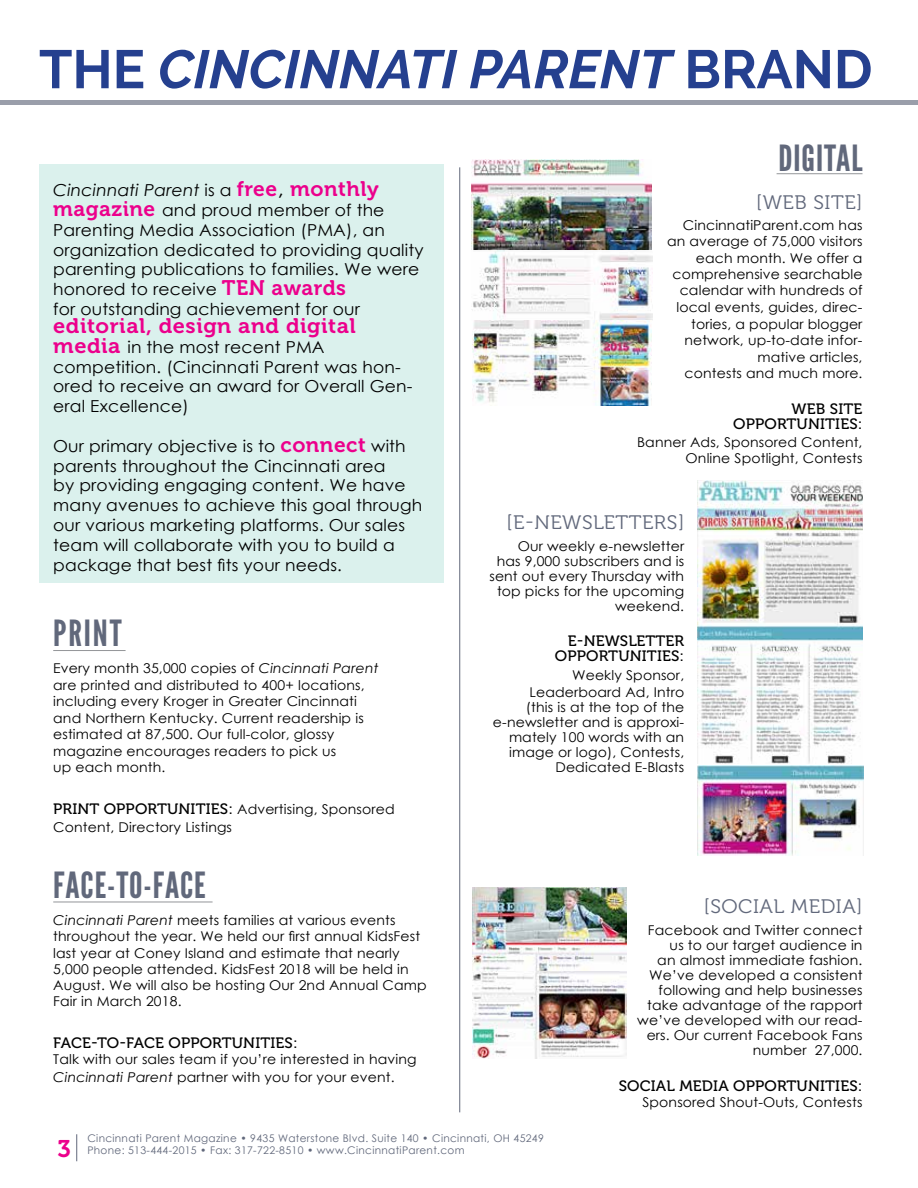
<style>
.page{position:relative;width:918px;height:1188px;background:#fff}
.page>*{position:absolute;margin:0;border:0;box-sizing:border-box;transform-origin:0 0}
.t1{font:italic 700 54px "Raleway";color:#25408f}
.t2{font:36px "League Gothic";letter-spacing:.025em;color:#61687b;scale:1.05 1}
.t3{font:24px "Museo 700";color:#ec008c}
.t4{font:21px "Museo 700";letter-spacing:.025em;color:#ec008c;scale:1.04 1}
.t5{font:19.5px "Museo 300";letter-spacing:.025em;color:#61687b;scale:1.05 1}
.t6{font:16.5px/19.8px "Century Gothic";letter-spacing:.01em;color:#000;scale:1.04 1}
.t7{font:15px/15px "Museo 500";letter-spacing:.01em;color:#000;text-align:right;scale:1.04 1}
.t8{font:13.5px/16.5px "Century Gothic";letter-spacing:.01em;color:#000;text-align:right;scale:1.04 1}
.t9{font:10.5px/12.6px "Century Gothic";letter-spacing:.03em;color:#61687b}
.s1{font-style:normal}
.s2{font-style:italic}
.s3{font-family:"Museo 700";font-size:21px;color:#ec008c}
.s4{font-size:21px}
.s5{font-family:"Museo 500";font-size:15px}
</style>
<div class="page">
<hr style="left:0;top:100px;width:918px;height:4px;background:#9a9eaa">
<div style="left:39px;top:164px;width:405px;height:419px;background:#dbf1ed"></div>
<hr style="left:459px;top:167px;width:1px;height:945px;background:#61687b">
<hr style="left:777px;top:173px;width:86px;height:1px;background:#939598">
<hr style="left:53px;top:650px;width:73px;height:1px;background:#939598">
<hr style="left:53px;top:902px;width:160px;height:1px;background:#939598">
<img style="left:698px;top:480px;width:165px;height:376px">
<svg style="left:76px;top:1134px;width:1px;height:27px"></svg>
<img style="left:471px;top:160px;width:181px;height:245px">
<img style="left:473px;top:887px;width:154px;height:172px">
<h1 class="t1" style="left:39px;top:38px;width:835px"><span class="s1">THE</span> CINCINNATI PARENT <span class="s1">BRAND</span></h1>
<p class="t6" style="left:53px;top:180px;width:358px"><span class="s2">Cincinnati Parent</span> is a <span class="s3">free</span><span class="s4">,</span> <span class="s3">monthly magazine</span> and proud member of the Parenting Media Association (PMA), an organization dedicated to providing quality parenting publications to families. We were honored to receive <span class="s3">TEN awards<br></span>for outstanding achievement for our</p>
<h3 class="t4" style="left:53px;top:314px;width:293px">editorial, design and digital</h3>
<p class="t6" style="left:53px;top:337px;width:347px"><span class="s3">media</span> in the most recent PMA competition. (Cincinnati Parent was hon&shy;ored to receive an award for Overall Gen&shy;eral Excellence)</p>
<p class="t6" style="left:53px;top:436px;width:356px">Our primary objective is to <span class="s3">connect</span> with parents throughout the Cincinnati area<br>by providing engaging content. We have many avenues to achieve this goal through our various marketing platforms. Our sales team will collaborate with you to build a package that best fits your needs.</p>
<h2 class="t2" style="left:53px;top:613px;width:67px">PRINT</h2>
<p class="t8" style="left:53px;top:660px;width:314px;text-align:left">Every month 35,000 copies of <span class="s2">Cincinnati Parent </span>are printed and distributed to 400+ locations, including every Kroger in Greater Cincinnati and Northern Kentucky. Current readership is estimated at 87,500. Our full-color, glossy magazine encourages readers to pick us<br>up each month.</p>
<p class="t8" style="left:53px;top:800px;width:330px;line-height:18px;text-align:left"><span class="s5">PRINT OPPORTUNITIES:</span> Advertising, Sponsored<br>Content, Directory Listings</p>
<h2 class="t2" style="left:53px;top:865px;width:147px">FACE-TO-FACE</h2>
<p class="t8" style="left:53px;top:912px;width:361px;text-align:left"><span class="s2">Cincinnati Parent</span> meets families at various events throughout the year. We held our first annual KidsFest last year at Coney Island and estimate that nearly 5,000 people attended. KidsFest 2018 will be held in August. We will also be hosting Our 2nd Annual Camp Fair in March 2018.</p>
<p class="t7" style="left:53px;top:1036px;width:237px">FACE-TO-FACE OPPORTUNITIES:</p>
<p class="t8" style="left:53px;top:1050px;width:351px;line-height:18px;text-align:left">Talk with our sales team if you’re interested in having<br><span class="s2">Cincinnati Parent</span> partner with you for your event.</p>
<h2 class="t2" style="left:779px;top:138px;width:81px">DIGITAL</h2>
<h3 class="t5" style="left:756px;top:191px;width:103px">[WEB SITE]</h3>
<p class="t8" style="left:667px;top:216px;width:189px">CincinnatiParent.com has an average of 75,000 visitors each month. We offer a comprehensive searchable calendar with hundreds of local events, guides, direc&shy;tories, a popular blogger network, up-to-date infor&shy;mative articles,<br>contests and much more.</p>
<p class="t7" style="left:733px;top:401px;width:126px">WEB SITE<br>OPPORTUNITIES:</p>
<p class="t8" style="left:637px;top:434px;width:218px">Banner Ads, Sponsored Content,<br>Online Spotlight, Contests</p>
<h3 class="t5" style="left:507px;top:512px;width:171px">[E-NEWSLETTERS]</h3>
<p class="t8" style="left:489px;top:539px;width:189px;line-height:15px">Our weekly e-newsletter<br>has 9,000 subscribers and is sent out every Thursday with top picks for the upcoming weekend.</p>
<p class="t7" style="left:555px;top:633px;width:126px">E-NEWSLETTER<br>OPPORTUNITIES:</p>
<p class="t8" style="left:529px;top:667px;width:150px">Weekly Sponsor,<br>Leaderboard Ad, Intro</p>
<p class="t8" style="left:493px;top:699px;width:185px;line-height:15px">(this is at the top of the e-newsletter and is approxi&shy;mately 100 words with an image or logo), Contests,<br>Dedicated E-Blasts</p>
<h3 class="t5" style="left:704px;top:896px;width:153px">[SOCIAL MEDIA]</h3>
<p class="t8" style="left:637px;top:923px;width:218px;line-height:15px">Facebook and Twitter connect us to our target audience in<br>an almost immediate fashion.<br>We’ve developed a consistent following and help businesses take advantage of the rapport we’ve developed with our read&shy;ers. Our current Facebook Fans number 27,000.</p>
<p class="t7" style="left:619px;top:1079px;width:236px">SOCIAL MEDIA OPPORTUNITIES:</p>
<p class="t8" style="left:642px;top:1094px;width:213px">Sponsored Shout-Outs, Contests</p>
<h3 class="t3" style="left:57px;top:1135px;width:15px">3</h3>
<p class="t9" style="left:87px;top:1132px;width:458px">Cincinnati Parent Magazine • 9435 Waterstone Blvd. Suite 140 • Cincinnati, OH 45249<br>Phone: 513-444-2015 • Fax: 317-722-8510 • www.CincinnatiParent.com</p>
</div>
